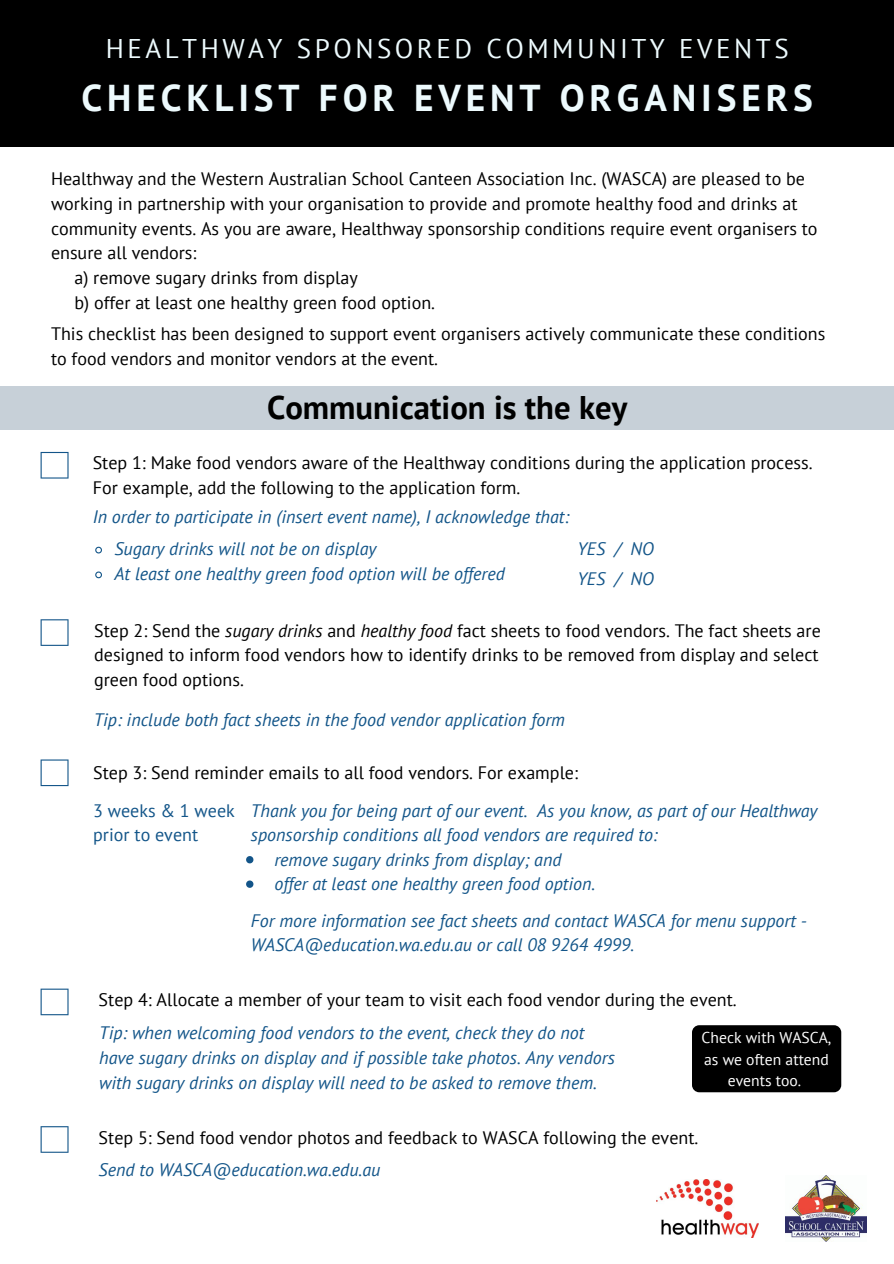
<style>
.page{position:relative;width:894px;height:1264px;background:#fff}
.page>*{position:absolute;margin:0;border:0;box-sizing:border-box;transform-origin:0 0}
.t1{font:700 37.35px "PT Sans";letter-spacing:.13em;color:#edfafd}
.t2{font:700 32.7px "PT Sans";color:#000}
.t3{font:27px "PT Sans";letter-spacing:.13em;color:#edfafd}
.t4{font:18px/24.8px "PT Sans";color:#000}
.t5{font:italic 18px/24.8px "PT Sans";color:#135589}
.t6{font:18px/24.8px "PT Sans";color:#135589}
.t7{font:15.6px/21.5px "PT Sans";color:#fff;text-align:center}
.s1{font-style:italic}
</style>
<div class="page">
<div style="left:0;top:0;width:893px;height:146px;background:#000"></div>
<svg style="left:41px;top:452px;width:27px;height:26px"></svg>
<img style="left:785px;top:1175px;width:81px;height:66px">
<img style="left:656px;top:1179px;width:102px;height:57px">
<div style="left:0;top:386px;width:893px;height:44px;background:#c7d0d8"></div>
<svg style="left:95px;top:546px;width:7px;height:8px"></svg>
<svg style="left:95px;top:571px;width:7px;height:8px"></svg>
<svg style="left:246px;top:856px;width:7px;height:7px"></svg>
<svg style="left:246px;top:880px;width:7px;height:7px"></svg>
<svg style="left:41px;top:619px;width:27px;height:27px"></svg>
<svg style="left:41px;top:988px;width:27px;height:27px"></svg>
<svg style="left:41px;top:759px;width:27px;height:27px"></svg>
<svg style="left:41px;top:1126px;width:27px;height:26px"></svg>
<div style="left:691px;top:1025px;width:150px;height:67px;background:#000;border-radius:7px"></div>
<h3 class="t3" style="left:106px;top:30px;width:684px">HEALTHWAY SPONSORED COMMUNITY EVENTS</h3>
<h1 class="t1" style="left:82px;top:73px;width:732px">CHECKLIST FOR EVENT ORGANISERS</h1>
<p class="t4" style="left:51px;top:166px;width:755px">Healthway and the Western Australian School Canteen Association Inc. (WASCA) are pleased to be</p>
<p class="t4" style="left:51px;top:191px;width:747px">working in partnership with your organisation to provide and promote healthy food and drinks at</p>
<p class="t4" style="left:51px;top:215px;width:767px">community events. As you are aware, Healthway sponsorship conditions require event organisers to</p>
<p class="t4" style="left:51px;top:240px;width:147px">ensure all vendors:</p>
<p class="t4" style="left:74px;top:265px;width:285px">a) remove sugary drinks from display</p>
<p class="t4" style="left:74px;top:290px;width:362px">b) offer at least one healthy green food option.</p>
<p class="t4" style="left:51px;top:321px;width:775px">This checklist has been designed to support event organisers actively communicate these conditions to food vendors and monitor vendors at the event.</p>
<h2 class="t2" style="left:267px;top:385px;width:361px">Communication is the key</h2>
<p class="t4" style="left:93px;top:450px;width:721px">Step 1: Make food vendors aware of the Healthway conditions during the application process.<br>For example, add the following to the application form.</p>
<p class="t5" style="left:93px;top:504px;width:478px">In order to participate in (insert event name), I acknowledge that:</p>
<p class="t5" style="left:114px;top:536px;width:392px">Sugary drinks will not be on display<br>At least one healthy green food option will be offered</p>
<p class="t5" style="left:577px;top:536px;width:78px">YES / NO</p>
<p class="t5" style="left:577px;top:566px;width:78px">YES / NO</p>
<p class="t4" style="left:94px;top:617px;width:728px">Step 2: Send the <span class="s1">sugary drinks</span> and <span class="s1">healthy food</span> fact sheets to food vendors. The fact sheets are designed to inform food vendors how to identify drinks to be removed from display and select green food options.</p>
<p class="t5" style="left:94px;top:706px;width:472px">Tip: include both fact sheets in the food vendor application form</p>
<p class="t4" style="left:93px;top:760px;width:486px">Step 3: Send reminder emails to all food vendors. For example:</p>
<p class="t6" style="left:93px;top:797px;width:143px">3 weeks &amp; 1 week prior to event</p>
<p class="t5" style="left:274px;top:847px;width:322px">remove sugary drinks from display; and offer at least one healthy green food option.</p>
<p class="t5" style="left:251px;top:798px;width:567px">Thank you for being part of our event. As you know, as part of our Healthway sponsorship conditions all food vendors are required to:</p>
<p class="t5" style="left:251px;top:908px;width:557px">For more information see fact sheets and contact WASCA for menu support -<br>WASCA@education.wa.edu.au or call 08 9264 4999.</p>
<p class="t4" style="left:99px;top:986px;width:639px">Step 4: Allocate a member of your team to visit each food vendor during the event.</p>
<p class="t5" style="left:99px;top:1020px;width:517px">Tip: when welcoming food vendors to the event, check they do not have sugary drinks on display and if possible take photos. Any vendors with sugary drinks on display will need to be asked to remove them.</p>
<p class="t4" style="left:99px;top:1124px;width:601px">Step 5: Send food vendor photos and feedback to WASCA following the event.</p>
<p class="t5" style="left:99px;top:1156px;width:283px">Send to WASCA@education.wa.edu.au</p>
<p class="t7" style="left:701px;top:1026px;width:131px">Check with WASCA, as we often attend events too.</p>
</div>
